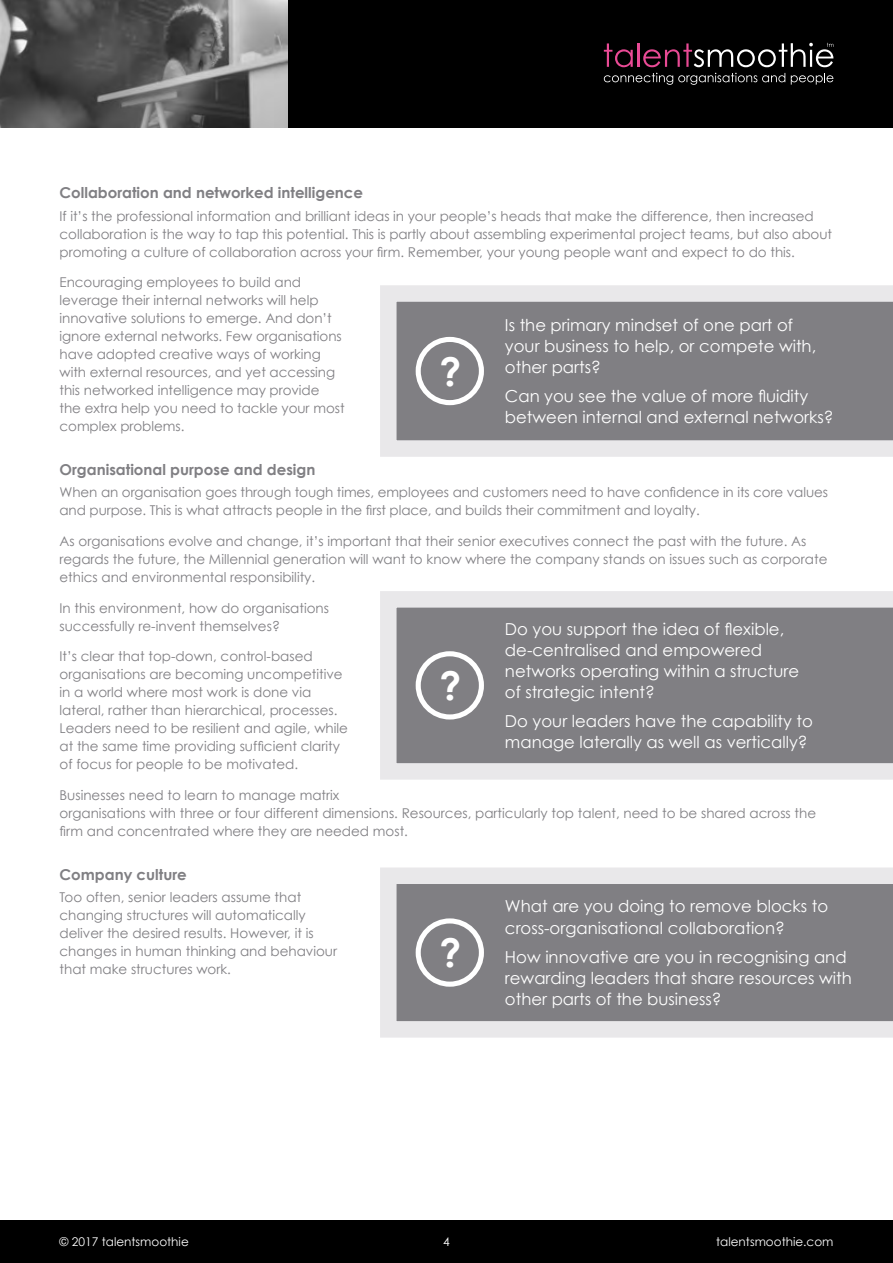
<style>
.page{position:relative;width:893px;height:1263px;background:#fff}
.page>*{position:absolute;margin:0;border:0;box-sizing:border-box;transform-origin:0 0}
.t1{font:700 39px "Century Gothic";color:#fff}
.t2{font:16.5px/21px "Century Gothic";color:#fff}
.t3{font:700 15px "Century Gothic";color:#807f83}
.t4{font:13.5px/18px "Century Gothic";color:#807f83}
.t5{font:12px "Century Gothic";color:#fff}
</style>
<div class="page">
<img style="left:0;top:0;width:288px;height:128px">
<div style="left:0;top:1220px;width:893px;height:43px;background:#000"></div>
<div style="left:288px;top:0;width:605px;height:128px;background:#000"></div>
<svg style="left:604px;top:43px;width:29px;height:24px"></svg>
<hr style="left:637px;top:43px;width:2px;height:24px;background:#e94a95">
<svg style="left:643px;top:43px;width:190px;height:24px"></svg>
<svg style="left:604px;top:73px;width:181px;height:12px"></svg>
<svg style="left:791px;top:73px;width:42px;height:12px"></svg>
<svg style="left:380px;top:285px;width:513px;height:172px;background:#98979a"></svg>
<svg style="left:380px;top:591px;width:513px;height:189px;background:#969598"></svg>
<svg style="left:380px;top:867px;width:513px;height:170px;background:#98979a"></svg>
<div style="left:416px;top:337px;width:68px;height:68px;border:5px solid #fff;border-radius:50%"></div>
<div style="left:416px;top:651px;width:68px;height:68px;border:5px solid #fff;border-radius:50%"></div>
<div style="left:416px;top:918px;width:68px;height:69px;border:5px solid #fff;border-radius:50%"></div>
<p class="t3" style="left:60px;top:183px;width:305px">Collaboration and networked intelligence</p>
<p class="t4" style="left:60px;top:207px;width:774px">If it’s the professional information and brilliant ideas in your people’s heads that make the difference, then increased collaboration is the way to tap this potential. This is partly about assembling experimental project teams, but also about promoting a culture of collaboration across your firm. Remember, your young people want and expect to do this.</p>
<p class="t4" style="left:60px;top:273px;width:287px">Encouraging employees to build and leverage their internal networks will help innovative solutions to emerge. And don’t ignore external networks. Few organisations have adopted creative ways of working with external resources, and yet accessing this networked intelligence may provide<br>the extra help you need to tackle your most complex problems.</p>
<p class="t3" style="left:60px;top:460px;width:257px">Organisational purpose and design</p>
<p class="t4" style="left:60px;top:483px;width:770px">When an organisation goes through tough times, employees and customers need to have confidence in its core values and purpose. This is what attracts people in the first place, and builds their commitment and loyalty.</p>
<p class="t4" style="left:60px;top:532px;width:769px">As organisations evolve and change, it’s important that their senior executives connect the past with the future. As regards the future, the Millennial generation will want to know where the company stands on issues such as corporate ethics and environmental responsibility.</p>
<p class="t4" style="left:60px;top:599px;width:271px">In this environment, how do organisations successfully re-invent themselves?</p>
<p class="t4" style="left:60px;top:647px;width:290px">It’s clear that top-down, control-based organisations are becoming uncompetitive in a world where most work is done via lateral, rather than hierarchical, processes.<br>Leaders need to be resilient and agile, while at the same time providing sufficient clarity of focus for people to be motivated.</p>
<p class="t4" style="left:60px;top:786px;width:758px">Businesses need to learn to manage matrix<br>organisations with three or four different dimensions. Resources, particularly top talent, need to be shared across the firm and concentrated where they are needed most.</p>
<p class="t3" style="left:60px;top:865px;width:129px">Company culture</p>
<p class="t4" style="left:60px;top:888px;width:279px">Too often, senior leaders assume that changing structures will automatically deliver the desired results. However, it is changes in human thinking and behaviour that make structures work.</p>
<p class="t2" style="left:505px;top:314px;width:313px">Is the primary mindset of one part of your business to help, or compete with, other parts?</p>
<p class="t2" style="left:505px;top:386px;width:330px">Can you see the value of more fluidity between internal and external networks?</p>
<h1 class="t1" style="left:439px;top:347px;width:23px">?</h1>
<p class="t2" style="left:505px;top:618px;width:296px">Do you support the idea of flexible, de-centralised and empowered networks operating within a structure of strategic intent?</p>
<p class="t2" style="left:505px;top:711px;width:309px">Do your leaders have the capability to manage laterally as well as vertically?</p>
<h1 class="t1" style="left:439px;top:661px;width:23px">?</h1>
<p class="t2" style="left:505px;top:896px;width:325px">What are you doing to remove blocks to cross-organisational collaboration?</p>
<p class="t2" style="left:505px;top:946px;width:348px">How innovative are you in recognising and rewarding leaders that share resources with other parts of the business?</p>
<h1 class="t1" style="left:439px;top:928px;width:23px">?</h1>
<p class="t5" style="left:60px;top:1234px;width:131px">© 2017 talentsmoothie</p>
<p class="t5" style="left:443px;top:1234px;width:8px">4</p>
<p class="t5" style="left:716px;top:1234px;width:119px">talentsmoothie.com</p>
</div>
